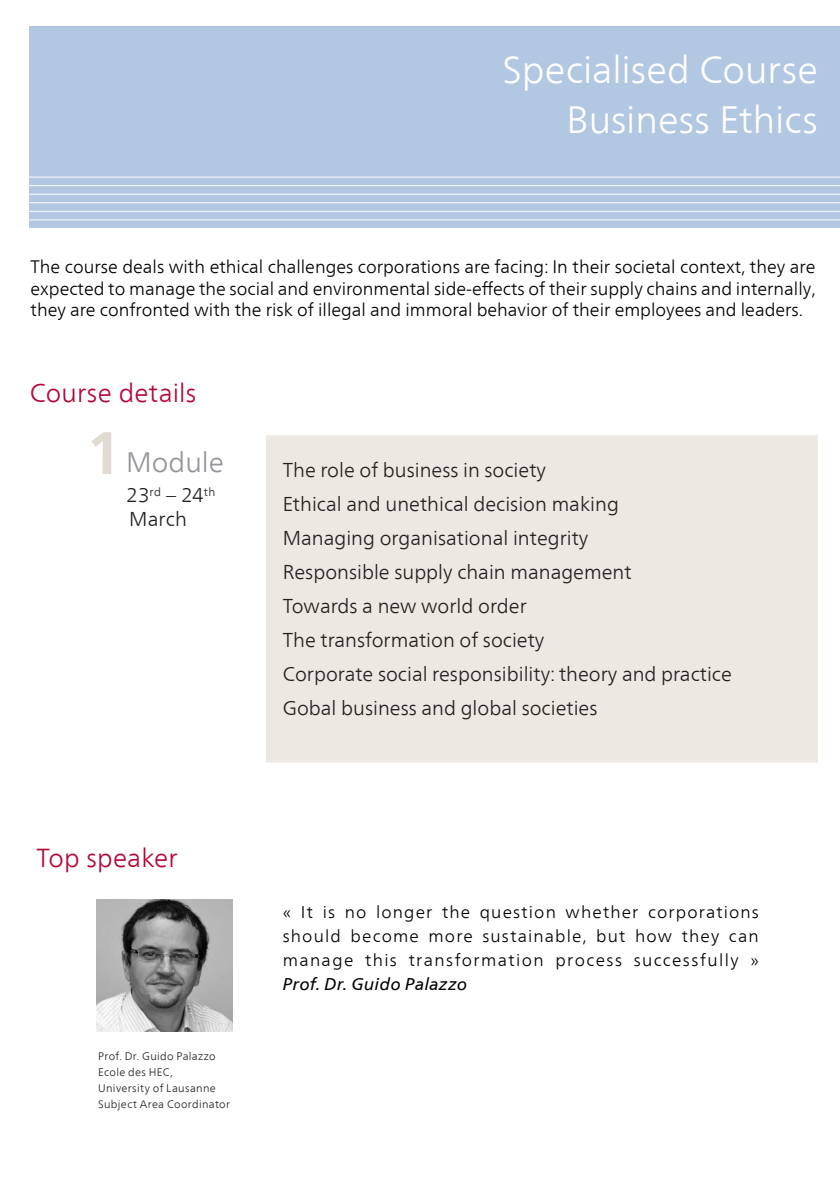
<style>
.page{position:relative;width:840px;height:1191px;background:#fff}
.page>*{position:absolute;margin:0;border:0;box-sizing:border-box;transform-origin:0 0}
.Titel_Tabelle{font:700 60px "Frutiger Neue LT Com";color:#e1dad1}
.Module_roter_Balken{font:300 38px "Frutiger Neue LT Com";color:#fff}
.t1{font:300 28px "Frutiger Neue LT Com";color:#939598}
.Zwischentitel{font:300 26px "Frutiger Neue LT Com";letter-spacing:.005em;color:#b50536}
.t2{font:300 20px "Frutiger Neue LT Com";color:#231f20}
.t3{font:300 18px/21.6px "Frutiger Neue LT Com";color:#000;text-align:justify}
.t4{font:300 17px/24px "Frutiger Neue LT Com";letter-spacing:.08em;color:#000;text-align:justify}
.t5{font:italic 17px "Frutiger Neue LT Com";letter-spacing:.02em;color:#000}
.Fliesstext{font:300 11px "Frutiger Neue LT Com";letter-spacing:.03em;color:#231f20}
</style>
<div class="page">
<img style="left:96px;top:899px;width:136px;height:132px">
<div style="left:266px;top:435px;width:551px;height:327px;background:#ede8e1"></div>
<div style="left:30px;top:26px;width:809px;height:202px;background:#b2c7e2"></div>
<hr style="left:9px;top:219px;width:830px;height:1px;background:#fff">
<hr style="left:9px;top:211px;width:830px;height:1px;background:#fff">
<hr style="left:9px;top:202px;width:830px;height:1px;background:#fff">
<hr style="left:9px;top:194px;width:830px;height:1px;background:#fff">
<hr style="left:9px;top:185px;width:830px;height:1px;background:#fff">
<hr style="left:9px;top:177px;width:830px;height:1px;background:#fff">
<p class="Module_roter_Balken" style="left:502px;top:46px;width:317px">Specialised Course</p>
<p class="Module_roter_Balken" style="left:566px;top:96px;width:253px">Business Ethics</p>
<p class="t3" style="left:31px;top:256px;width:786px">The course deals with ethical challenges corporations are facing: In their societal context, they are expected to manage the social and environmental side-effects of their supply chains and internally, they are confronted with the risk of illegal and immoral behavior of their employees and leaders.</p>
<p class="Zwischentitel" style="left:30px;top:377px;width:168px">Course details</p>
<p class="Titel_Tabelle" style="left:86px;top:417px;width:37px">1</p>
<p class="t1" style="left:126px;top:446px;width:99px">Module</p>
<p class="t2" style="left:126px;top:483px;width:90px">23<sup>rd</sup> – 24<sup>th</sup></p>
<p class="t2" style="left:129px;top:507px;width:59px">March</p>
<p class="Zwischentitel" style="left:36px;top:842px;width:142px">Top speaker</p>
<p class="Fliesstext" style="left:98px;top:1049px;width:119px">Prof. Dr. Guido Palazzo</p>
<p class="Fliesstext" style="left:98px;top:1065px;width:76px">Ecole des HEC,</p>
<p class="Fliesstext" style="left:98px;top:1081px;width:119px">University of Lausanne</p>
<p class="Fliesstext" style="left:98px;top:1097px;width:133px">Subject Area Coordinator</p>
<p class="t2" style="left:283px;top:458px;width:264px">The role of business in society</p>
<p class="t2" style="left:283px;top:492px;width:337px">Ethical and unethical decision making</p>
<p class="t2" style="left:283px;top:526px;width:307px">Managing organisational integrity</p>
<p class="t2" style="left:283px;top:560px;width:350px">Responsible supply chain management</p>
<p class="t2" style="left:283px;top:594px;width:245px">Towards a new world order</p>
<p class="t2" style="left:283px;top:628px;width:263px">The transformation of society</p>
<p class="t2" style="left:283px;top:662px;width:450px">Corporate social responsibility: theory and practice</p>
<p class="t2" style="left:283px;top:696px;width:316px">Gobal business and global societies</p>
<p class="t4" style="left:283px;top:899px;width:477px">« It is no longer the question whether corporations should become more sustainable, but how they can manage this transformation process successfully »</p>
<p class="t5" style="left:283px;top:973px;width:186px">Prof. Dr. Guido Palazzo</p>
</div>
